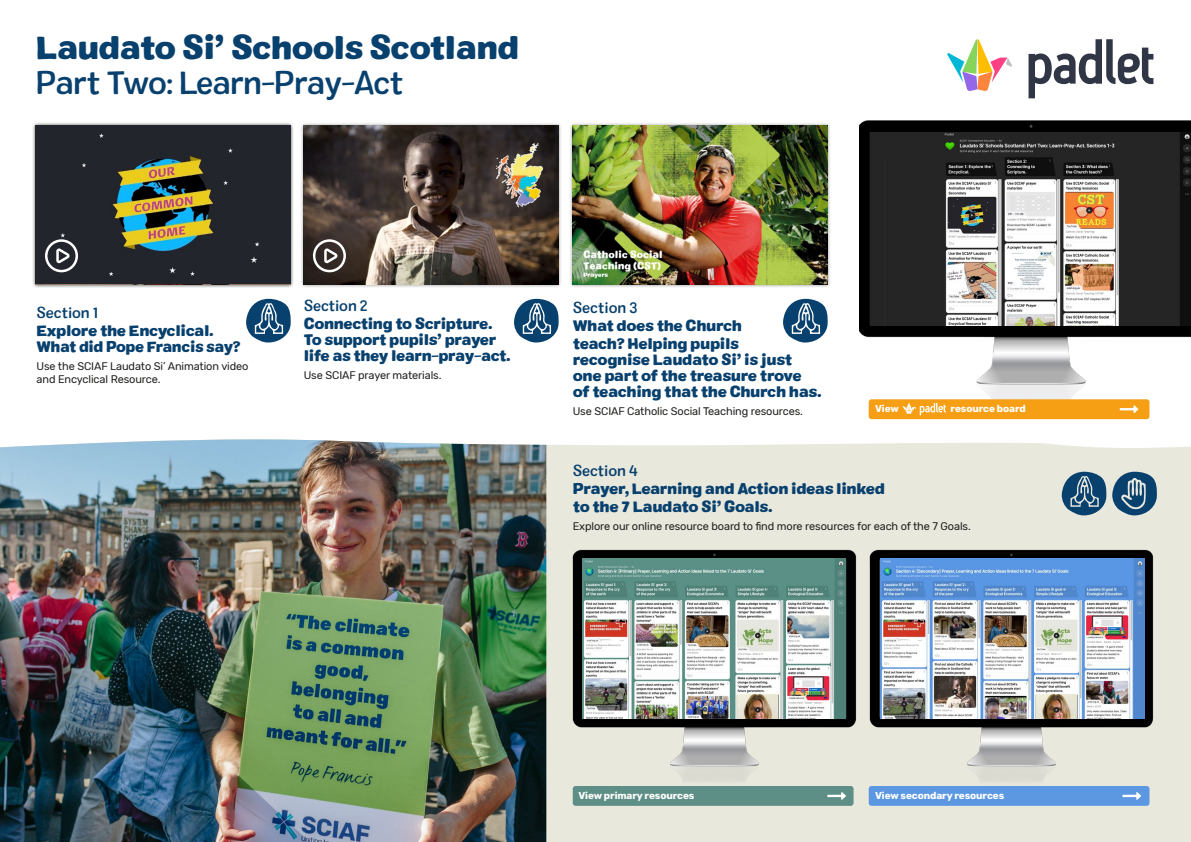
<style>
.page{position:relative;width:1191px;height:842px;background:#fff}
.page>*{position:absolute;margin:0;border:0;box-sizing:border-box;transform-origin:0 0}
.t1{font:32px "Colby St Blk";letter-spacing:-.025em;color:#08406e}
.t2{font:32px "Colby St Med";letter-spacing:-.035em;color:#08406e}
.t3{font:15px/16px "Colby St Blk";letter-spacing:-.025em;color:#08406e}
.t4{font:15px "Colby St Med";letter-spacing:-.01em;color:#08406e}
.t5{font:11px/13.2px "Rubik";letter-spacing:-.01em;color:#1d1d1b}
.t6{font:700 10px "Rubik";letter-spacing:-.01em;color:#fff}
</style>
<div class="page">
<div style="left:546px;top:443px;width:645px;height:399px;background:#e9e8dd"></div>
<img style="left:0;top:439px;width:546px;height:403px">
<img style="left:571px;top:539px;width:594px;height:254px">
<div style="left:573px;top:786px;width:280px;height:20px;background:#5d8f86;border-radius:3px"></div>
<svg style="left:827px;top:792px;width:19px;height:8px"></svg>
<div style="left:868px;top:786px;width:281px;height:20px;background:#5c98e1;border-radius:3px"></div>
<svg style="left:1122px;top:792px;width:19px;height:8px"></svg>
<img style="left:582px;top:559px;width:264px;height:159px">
<img style="left:880px;top:559px;width:264px;height:159px">
<svg style="left:947px;top:39px;width:65px;height:52px"></svg>
<svg style="left:1028px;top:39px;width:125px;height:59px"></svg>
<div style="left:32px;top:122px;width:262px;height:166px;background:#1d1d1b;opacity:.5"></div>
<img style="left:36px;top:126px;width:255px;height:158px">
<svg style="left:45px;top:239px;width:33px;height:33px"></svg>
<img style="left:860px;top:120px;width:331px;height:294px">
<div style="left:870px;top:132px;width:321px;height:193px;background:#252525"></div>
<img style="left:944px;top:132px;width:247px;height:193px">
<div style="left:300px;top:122px;width:262px;height:166px;background:#1d1d1b;opacity:.5"></div>
<img style="left:304px;top:125px;width:254px;height:159px">
<svg style="left:313px;top:239px;width:33px;height:33px"></svg>
<div style="left:569px;top:122px;width:262px;height:166px;background:#1d1d1b;opacity:.5"></div>
<img style="left:573px;top:125px;width:254px;height:159px">
<div style="left:868px;top:399px;width:281px;height:20px;background:#f69f14;border-radius:3px"></div>
<svg style="left:1119px;top:405px;width:19px;height:8px"></svg>
<svg style="left:902px;top:403px;width:44px;height:12px"></svg>
<svg style="left:1061px;top:472px;width:96px;height:44px;background:#5d7f98"></svg>
<svg style="left:783px;top:299px;width:45px;height:44px"></svg>
<svg style="left:514px;top:299px;width:45px;height:44px"></svg>
<svg style="left:246px;top:299px;width:45px;height:44px"></svg>
<h1 class="t1" style="left:36px;top:27px;width:485px">Laudato Si’ Schools Scotland</h1>
<h1 class="t2" style="left:36px;top:62px;width:369px">Part Two: Learn-Pray-Act</h1>
<p class="t4" style="left:37px;top:303px;width:63px">Section 1</p>
<p class="t3" style="left:37px;top:323px;width:206px">Explore the Encyclical.<br>What did Pope Francis say?</p>
<p class="t5" style="left:37px;top:360px;width:213px">Use the SCIAF Laudato Si’ Animation video and Encyclical Resource.</p>
<p class="t4" style="left:304px;top:296px;width:65px">Section 2</p>
<p class="t3" style="left:304px;top:316px;width:208px">Connecting to Scripture.<br>To support pupils’ prayer life as they learn-pray-act.</p>
<p class="t5" style="left:304px;top:369px;width:139px">Use SCIAF prayer materials.</p>
<p class="t4" style="left:573px;top:298px;width:66px">Section 3</p>
<p class="t3" style="left:573px;top:317px;width:171px;line-height:18px">What does the Church teach? Helping pupils</p>
<p class="t3" style="left:573px;top:352px;width:250px">recognise Laudato Si’ is just one part of the treasure trove of teaching that the Church has.</p>
<p class="t5" style="left:573px;top:405px;width:232px">Use SCIAF Catholic Social Teaching resources.</p>
<p class="t6" style="left:875px;top:403px;width:25px">View</p>
<p class="t6" style="left:950px;top:403px;width:77px">resource board</p>
<p class="t4" style="left:573px;top:461px;width:67px">Section 4</p>
<p class="t3" style="left:573px;top:480px;width:314px;line-height:18px">Prayer, Learning and Action ideas linked to the 7 Laudato Si’ Goals.</p>
<p class="t5" style="left:573px;top:520px;width:399px">Explore our online resource board to find more resources for each of the 7 Goals.</p>
<p class="t6" style="left:578px;top:789px;width:118px">View primary resources</p>
<p class="t6" style="left:875px;top:789px;width:131px">View secondary resources</p>
</div>
